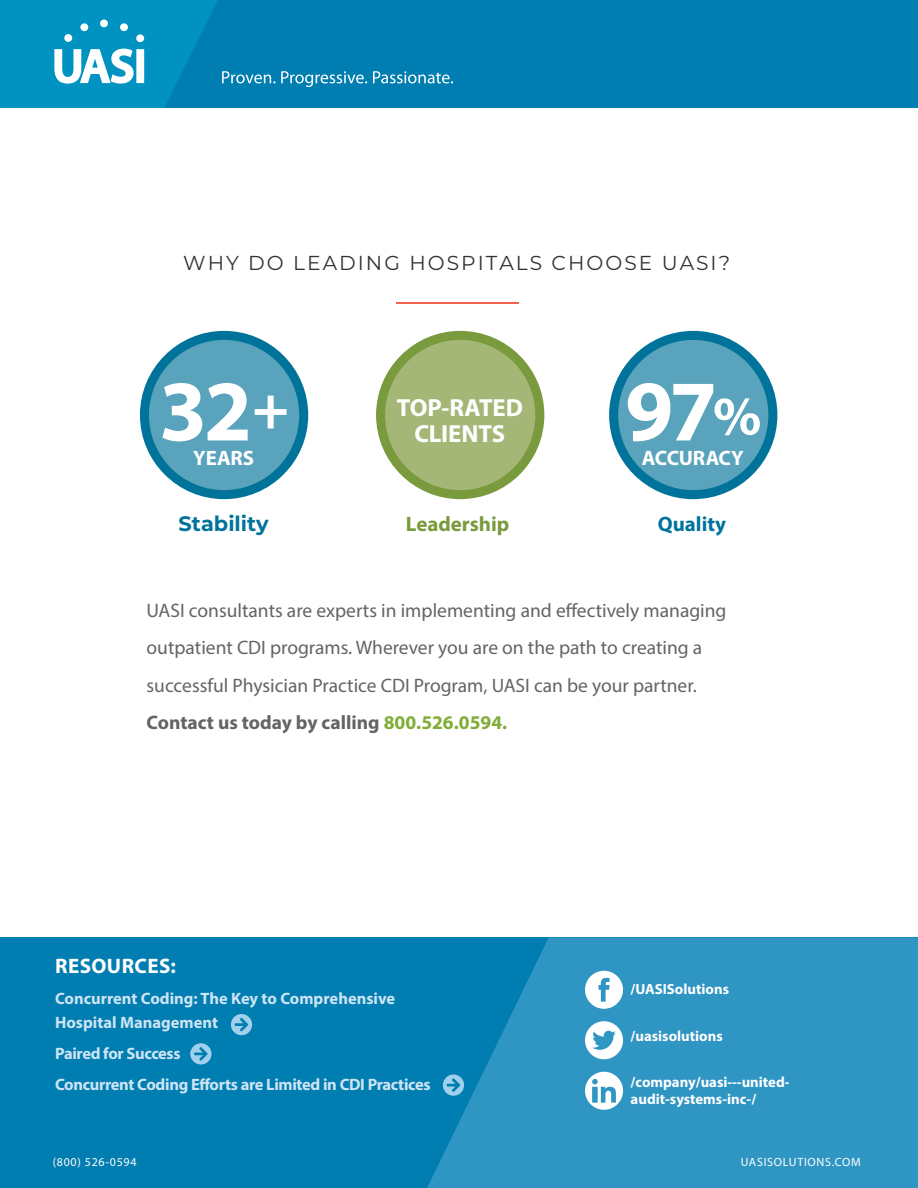
<style>
.page{position:relative;width:918px;height:1188px;background:#fff}
.page>*{position:absolute;margin:0;border:0;box-sizing:border-box;transform-origin:0 0}
.t1{font:700 87px "Myriad Pro";color:#fff}
.t2{font:700 24.75px "Myriad Pro";letter-spacing:-.01em;color:#fff}
.t3{font:700 21px "Myriad Pro";letter-spacing:.02em;color:#fff}
.t4{font:700 20.85px "Myriad Pro";letter-spacing:-.005em;color:#fff}
.t5{font:700 20.85px "Myriad Pro";color:#799a3d}
.t6{font:700 20.85px "Montserrat";color:#00739a}
.t7{font:700 20.85px "Myriad Pro";color:#00739a}
.t8{font:20.25px "Montserrat";letter-spacing:.1em;color:#343333}
.t9{font:19.5px/37.5px "Myriad Pro";color:#636466}
.t10{font:700 16.5px/30.8px "Myriad Pro";letter-spacing:-.02em;color:#cde4f4}
.t11{font:700 16.5px/24px "Myriad Pro";color:#cde4f4}
.t12{font:700 14.7px/17px "Myriad Pro";color:#fff}
.t13{font:12px "Myriad Pro";letter-spacing:.06em;color:#fff}
.s1{font-size:61.8px}
.s2{font-size:55.05px}
.s3{font-weight:700}
.s4{font-weight:700;color:#81ad38}
</style>
<div class="page">
<div style="left:0;top:938px;width:918px;height:250px;background:#007db1"></div>
<svg style="left:427px;top:938px;width:491px;height:250px;background:#2991bf"></svg>
<div style="left:0;top:0;width:918px;height:108px;background:#007db1"></div>
<svg style="left:0;top:0;width:275px;height:108px"></svg>
<svg style="left:281px;top:71px;width:86px;height:16px"></svg>
<svg style="left:373px;top:71px;width:80px;height:12px"></svg>
<svg style="left:231px;top:1014px;width:21px;height:21px"></svg>
<svg style="left:190px;top:1043px;width:22px;height:22px"></svg>
<svg style="left:443px;top:1075px;width:21px;height:21px"></svg>
<svg style="left:585px;top:1072px;width:38px;height:38px"></svg>
<svg style="left:585px;top:1021px;width:38px;height:38px"></svg>
<svg style="left:585px;top:971px;width:38px;height:38px"></svg>
<div style="left:144px;top:335px;width:160px;height:160px;background:#59a3bc;border-radius:50%"></div>
<div style="left:140px;top:331px;width:168px;height:168px;border:9px solid #00739a;border-radius:50%"></div>
<div style="left:381px;top:335px;width:159px;height:160px;background:#a4b777;border-radius:50%"></div>
<div style="left:376px;top:331px;width:168px;height:168px;border:9px solid #799a3d;border-radius:50%"></div>
<div style="left:614px;top:335px;width:159px;height:160px;background:#59a3bc;border-radius:50%"></div>
<div style="left:609px;top:331px;width:168px;height:168px;border:9px solid #00739a;border-radius:50%"></div>
<hr style="left:396px;top:302px;width:123px;height:1px;background:#ef644d">
<p class="t8" style="left:183px;top:249px;width:548px">WHY DO LEADING HOSPITALS CHOOSE UASI?</p>
<h1 class="t1" style="left:159px;top:354px;width:131px">32<span class="s1">+</span></h1>
<p class="t4" style="left:193px;top:444px;width:62px">YEARS</p>
<p class="t2" style="left:397px;top:391px;width:128px">TOP-RATED</p>
<p class="t2" style="left:415px;top:418px;width:92px">CLIENTS</p>
<h1 class="t1" style="left:625px;top:354px;width:138px">97<span class="s2">%</span></h1>
<p class="t4" style="left:642px;top:444px;width:104px">ACCURACY</p>
<p class="t6" style="left:179px;top:509px;width:92px">Stability</p>
<p class="t5" style="left:406px;top:511px;width:105px">Leadership</p>
<p class="t7" style="left:658px;top:511px;width:70px">Quality</p>
<p class="t9" style="left:147px;top:591px;width:581px">UASI consultants are experts in implementing and effectively managing outpatient CDI programs. Wherever you are on the path to creating a successful Physician Practice CDI Program, UASI can be your partner.<br><span class="s3">Contact us today by calling</span> <span class="s4">800.526.0594.</span></p>
<p class="t3" style="left:55px;top:953px;width:122px">RESOURCES:</p>
<p class="t11" style="left:55px;top:986px;width:342px">Concurrent Coding: The Key to Comprehensive<br>Hospital Management</p>
<p class="t10" style="left:55px;top:1037px;width:377px">Paired for Success<br>Concurrent Coding Efforts are Limited in CDI Practices</p>
<p class="t12" style="left:631px;top:980px;width:100px">/UASISolutions</p>
<p class="t12" style="left:631px;top:1028px;width:94px">/uasisolutions</p>
<p class="t12" style="left:631px;top:1073px;width:160px">/company/uasi---united&shy;audit-systems-inc-/</p>
<p class="t13" style="left:53px;top:1155px;width:85px">(800) 526-0594</p>
<p class="t13" style="left:741px;top:1155px;width:121px">UASISOLUTIONS.COM</p>
</div>
